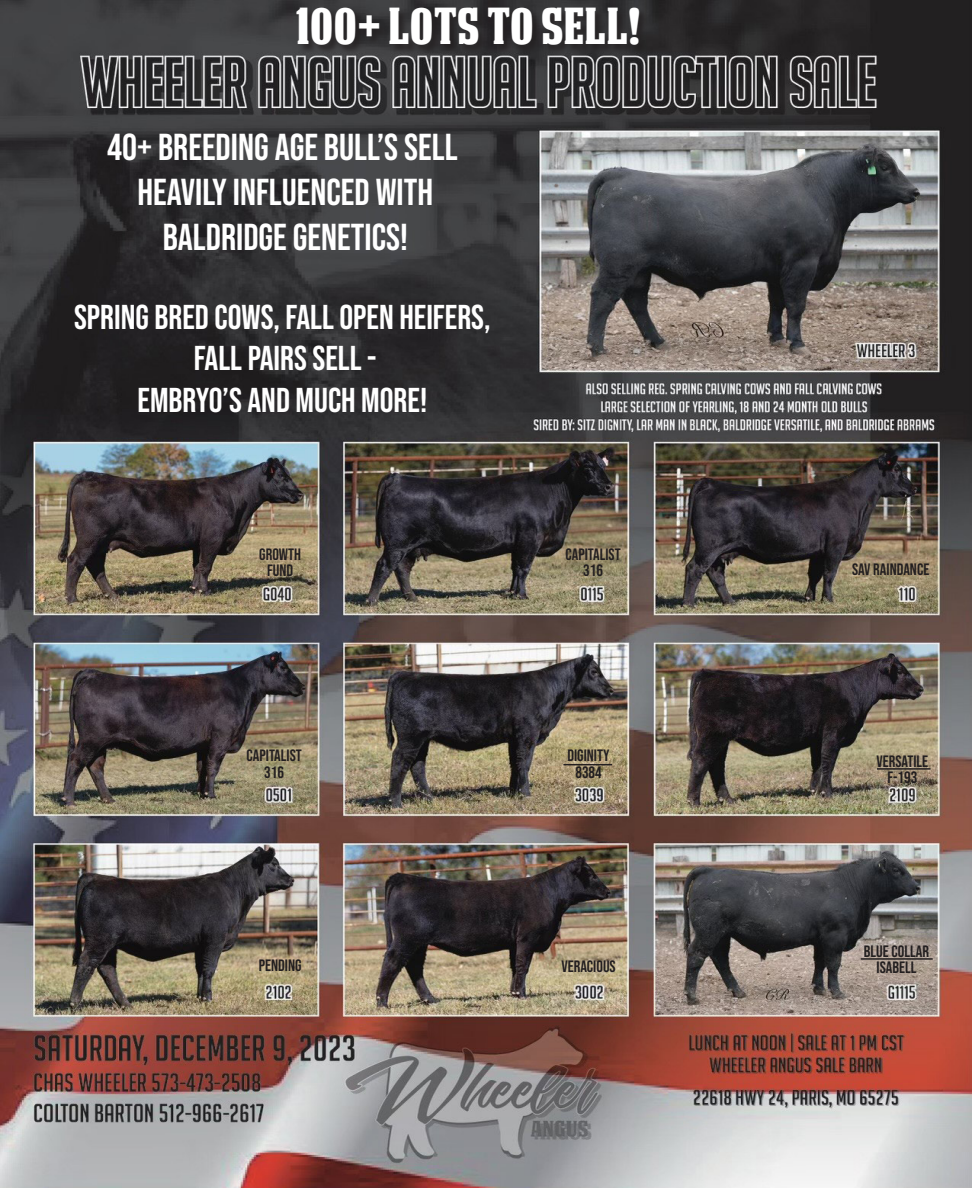
<style>
.page{position:relative;width:972px;height:1188px;background:#fff}
.page>*{position:absolute;margin:0;border:0;box-sizing:border-box;transform-origin:0 0}
.t1{font:49.5px "DEATHEMAACHNCV";color:#fff}
.t2{font:37.5px "Bebas Neue";color:#fff}
.t3{font:34.5px "Bebas Neue";color:#fff}
.t4{font:16.5px "Bebas Neue";color:#231f20}
</style>
<div class="page">
<img style="left:1px;top:0;width:971px;height:1188px">
<div style="left:297px;top:7px;width:352px;height:47px;background:#231f20;opacity:.75"></div>
<hr style="left:563px;top:764px;width:49px;height:1px;background:#231f20">
<hr style="left:877px;top:768px;width:54px;height:2px;background:#231f20">
<hr style="left:861px;top:958px;width:72px;height:2px;background:#231f20">
<p class="t1" style="left:295px;top:-2px;width:347px">100+ LOTS TO SELL!</p>
<p class="t2" style="left:107px;top:125px;width:352px">40+ BREEDING AGE BULL’S SELL</p>
<p class="t2" style="left:138px;top:170px;width:297px">HEAVILY INFLUENCED WITH</p>
<p class="t2" style="left:163px;top:215px;width:247px">BALDRIDGE GENETICS!</p>
<p class="t3" style="left:74px;top:297px;width:418px">SPRING BRED COWS, FALL OPEN HEIFERS,</p>
<p class="t3" style="left:194px;top:339px;width:184px">FALL PAIRS SELL -</p>
<p class="t3" style="left:137px;top:380px;width:291px">EMBRYO’S AND MUCH MORE!</p>
<p class="t4" style="left:259px;top:545px;width:43px">GROWTH</p>
<p class="t4" style="left:267px;top:561px;width:28px">FUND</p>
<p class="t4" style="left:247px;top:746px;width:57px">CAPITALIST</p>
<p class="t4" style="left:264px;top:763px;width:21px">316</p>
<p class="t4" style="left:565px;top:545px;width:57px">CAPITALIST</p>
<p class="t4" style="left:583px;top:561px;width:21px">316</p>
<p class="t4" style="left:567px;top:746px;width:44px">DIGINITY</p>
<p class="t4" style="left:575px;top:763px;width:28px">8384</p>
<p class="t4" style="left:259px;top:956px;width:44px">PENDING</p>
<p class="t4" style="left:561px;top:957px;width:56px">VERACIOUS</p>
<p class="t4" style="left:852px;top:560px;width:79px">SAV RAINDANCE</p>
<p class="t4" style="left:877px;top:752px;width:53px">VERSATILE</p>
<p class="t4" style="left:887px;top:768px;width:31px">F-193</p>
<p class="t4" style="left:864px;top:942px;width:67px">BLUE COLLAR</p>
<p class="t4" style="left:877px;top:958px;width:41px">ISABELL</p>
</div>
